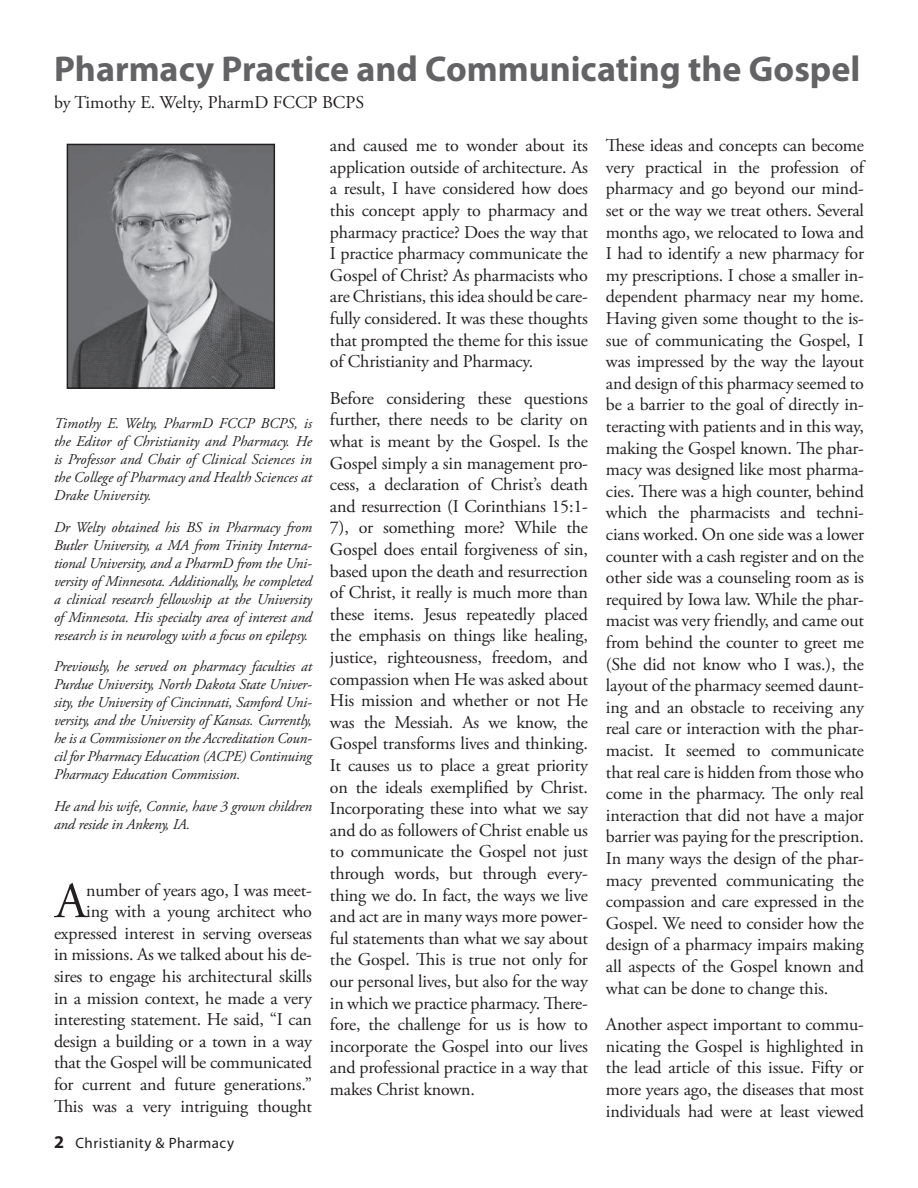
<style>
.page{position:relative;width:918px;height:1188px;background:#fff}
.page>*{position:absolute;margin:0;border:0;box-sizing:border-box;transform-origin:0 0}
.t1{font:50.55px "Adobe Garamond Pro";color:#231f20}
.t2{font:700 36px "Myriad Pro";color:#636366}
.t3{font:18px/21.6px "Adobe Garamond Pro";letter-spacing:-.01em;color:#231f20;text-align:justify}
.t4{font:italic 15px/18px "Adobe Garamond Pro";letter-spacing:-.01em;color:#231f20;text-align:justify}
.t5{font:15px "Myriad Pro";letter-spacing:.03em;color:#231f20}
.s1{font-weight:700;font-size:18px}
</style>
<div class="page">
<img style="left:70px;top:147px;width:202px;height:239px">
<div style="left:67px;top:144px;width:208px;height:245px;border:2px solid #231f20"></div>
<p class="t2" style="left:54px;top:45px;width:808px">Pharmacy Practice and Communicating the Gospel</p>
<p class="t3" style="left:54px;top:92px;width:312px">by Timothy E. Welty, PharmD FCCP BCPS</p>
<p class="t4" style="left:54px;top:415px;width:260px">Timothy E. Welty, PharmD FCCP BCPS, is the Editor of Christianity and Pharmacy. He is Professor and Chair of Clinical Sciences in the College of Pharmacy and Health Sciences at Drake University.</p>
<p class="t4" style="left:54px;top:519px;width:260px">Dr Welty obtained his BS in Pharmacy from Butler University, a MA from Trinity Interna&shy;tional University, and a PharmD from the Uni&shy;versity of Minnesota. Additionally, he completed a clinical research fellowship at the University of Minnesota. His specialty area of interest and research is in neurology with a focus on epilepsy.</p>
<p class="t4" style="left:54px;top:658px;width:260px">Previously, he served on pharmacy faculties at Purdue University, North Dakota State Univer&shy;sity, the University of Cincinnati, Samford Uni&shy;versity, and the University of Kansas. Currently, he is a Commissioner on the Accreditation Coun&shy;cil for Pharmacy Education (ACPE) Continuing Pharmacy Education Commission.</p>
<p class="t4" style="left:54px;top:798px;width:259px">He and his wife, Connie, have 3 grown children and reside in Ankeny, IA.</p>
<p class="t3" style="left:54px;top:880px;width:260px;text-align:right">number of years ago, I was meet-<br>ing with a young architect who expressed interest in serving overseas in missions. As we talked about his de&shy;sires to engage his architectural skills in a mission context, he made a very interesting statement. He said, “I can design a building or a town in a way that the Gospel will be communicated for current and future generations.” This was a very intriguing thought</p>
<p class="t1" style="left:55px;top:871px;width:33px">A</p>
<p class="t5" style="left:54px;top:1133px;width:182px"><span class="s1">2</span> Christianity &amp; Pharmacy</p>
<p class="t3" style="left:330px;top:135px;width:260px">and caused me to wonder about its application outside of architecture. As a result, I have considered how does this concept apply to pharmacy and pharmacy practice? Does the way that I practice pharmacy communicate the Gospel of Christ? As pharmacists who are Christians, this idea should be care&shy;fully considered. It was these thoughts that prompted the theme for this issue of Christianity and Pharmacy.</p>
<p class="t3" style="left:330px;top:388px;width:260px">Before considering these questions further, there needs to be clarity on what is meant by the Gospel. Is the Gospel simply a sin management pro&shy;cess, a declaration of Christ’s death and resurrection (I Corinthians 15:1- 7), or something more? While the Gospel does entail forgiveness of sin, based upon the death and resurrection of Christ, it really is much more than these items. Jesus repeatedly placed the emphasis on things like healing, justice, righteousness, freedom, and compassion when He was asked about His mission and whether or not He was the Messiah. As we know, the Gospel transforms lives and thinking.<br>It causes us to place a great priority on the ideals exemplified by Christ.<br>Incorporating these into what we say and do as followers of Christ enable us to communicate the Gospel not just through words, but through every&shy;thing we do. In fact, the ways we live and act are in many ways more power&shy;ful statements than what we say about the Gospel. This is true not only for our personal lives, but also for the way in which we practice pharmacy. There&shy;fore, the challenge for us is how to incorporate the Gospel into our lives and professional practice in a way that makes Christ known.</p>
<p class="t3" style="left:606px;top:135px;width:260px">These ideas and concepts can become very practical in the profession of pharmacy and go beyond our mind&shy;set or the way we treat others. Several months ago, we relocated to Iowa and I had to identify a new pharmacy for my prescriptions. I chose a smaller in&shy;dependent pharmacy near my home.<br>Having given some thought to the is&shy;sue of communicating the Gospel, I was impressed by the way the layout and design of this pharmacy seemed to be a barrier to the goal of directly in&shy;teracting with patients and in this way, making the Gospel known. The phar&shy;macy was designed like most pharma&shy;cies. There was a high counter, behind which the pharmacists and techni&shy;cians worked. On one side was a lower counter with a cash register and on the other side was a counseling room as is required by Iowa law. While the phar&shy;macist was very friendly, and came out from behind the counter to greet me (She did not know who I was.), the layout of the pharmacy seemed daunt&shy;ing and an obstacle to receiving any real care or interaction with the phar&shy;macist. It seemed to communicate that real care is hidden from those who come in the pharmacy. The only real interaction that did not have a major barrier was paying for the prescription.<br>In many ways the design of the phar&shy;macy prevented communicating the compassion and care expressed in the Gospel. We need to consider how the design of a pharmacy impairs making all aspects of the Gospel known and what can be done to change this.</p>
<p class="t3" style="left:606px;top:1014px;width:260px">Another aspect important to commu&shy;nicating the Gospel is highlighted in the lead article of this issue. Fifty or more years ago, the diseases that most individuals had were at least viewed</p>
</div>
